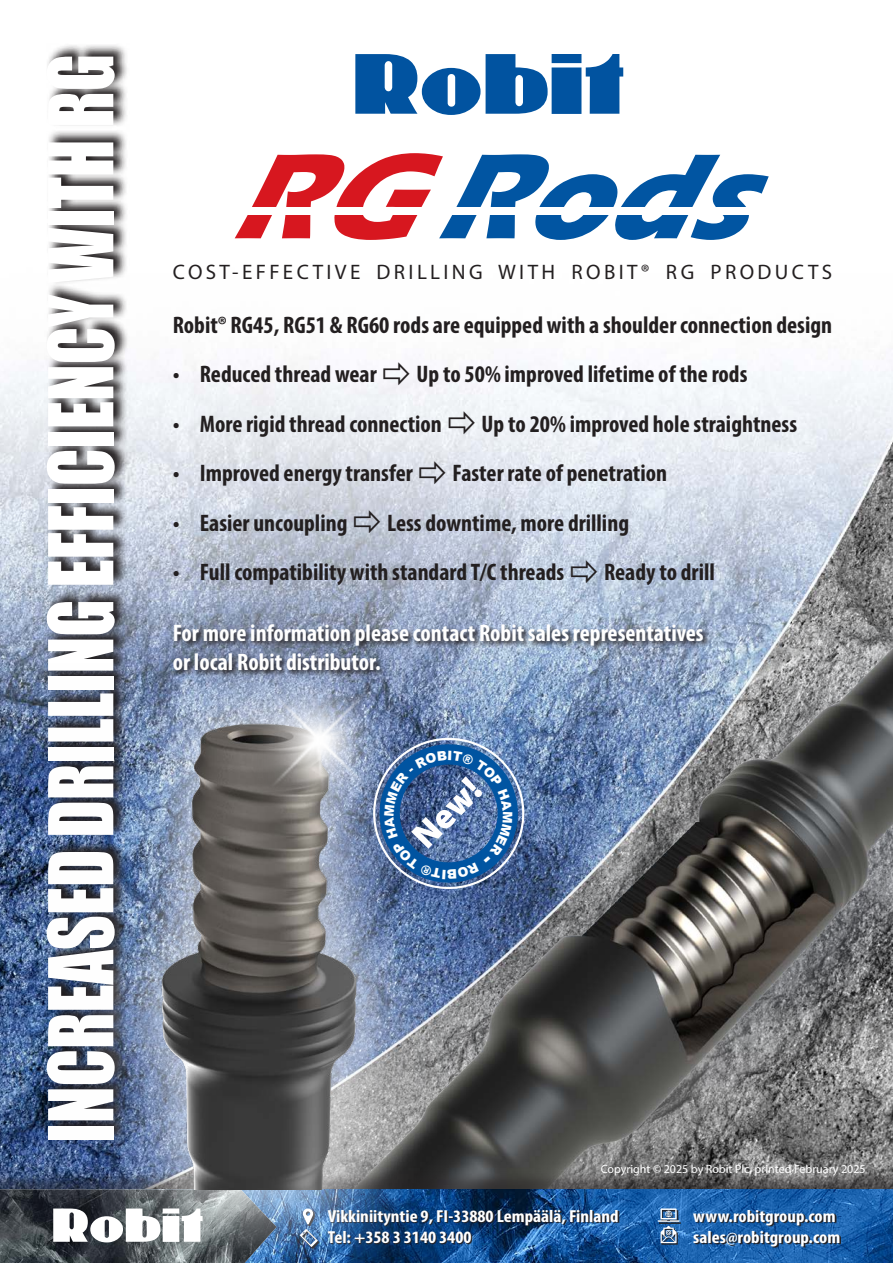
<style>
.page{position:relative;width:893px;height:1263px;background:#fff}
.page>*{position:absolute;margin:0;border:0;box-sizing:border-box;transform-origin:0 0}
.t1{font:italic 700 125.4px "Eras ITC";color:#0155a2}
.t2{font:82.5px "Impact";color:#fff;scale:.82 1}
.t3{font:35.85px "Myriad Variable Concept";color:#fff}
.t4{font:700 condensed 24px "Myriad Pro";color:#231f20}
.t5{font:700 condensed 24px/28.8px "Myriad Pro";color:#fff}
.t6{font:21px "Myriad Pro";letter-spacing:.16em;color:#231f20}
.t7{font:17.4px/20.9px "Myriad Variable Concept";color:#fff;scale:1.09 1}
.t8{font:12px "Myriad Pro";color:#fff}
.s1{color:#d7171f}
</style>
<div class="page">
<img style="left:0;top:358px;width:893px;height:306px">
<img style="left:588px;top:626px;width:305px;height:544px">
<svg style="left:46px;top:45px;width:83px;height:619px"></svg>
<svg style="left:355px;top:54px;width:125px;height:61px"></svg>
<svg style="left:486px;top:54px;width:137px;height:60px"></svg>
<div style="left:0;top:1170px;width:893px;height:93px;background:#231f20;opacity:.5"></div>
<img style="left:457px;top:1189px;width:436px;height:74px">
<svg style="left:457px;top:1211px;width:162px;height:33px"></svg>
<svg style="left:695px;top:1211px;width:146px;height:36px"></svg>
<svg style="left:0;top:1190px;width:60px;height:73px"></svg>
<svg style="left:679px;top:1210px;width:2px;height:13px"></svg>
<svg style="left:662px;top:1243px;width:16px;height:1px"></svg>
<svg style="left:658px;top:1208px;width:21px;height:35px"></svg>
<div style="left:60px;top:622px;width:397px;height:641px;background:#fff;opacity:.75"></div>
<img style="left:0;top:664px;width:588px;height:526px">
<svg style="left:482px;top:623px;width:228px;height:55px"></svg>
<img style="left:136px;top:610px;width:346px;height:365px">
<svg style="left:384px;top:362px;width:26px;height:23px"></svg>
<svg style="left:449px;top:412px;width:26px;height:22px"></svg>
<svg style="left:420px;top:461px;width:26px;height:23px"></svg>
<svg style="left:354px;top:511px;width:26px;height:22px"></svg>
<svg style="left:571px;top:560px;width:26px;height:23px"></svg>
<svg style="left:359px;top:723px;width:172px;height:180px"></svg>
<h2 class="t2" style="left:17px;top:1143px;width:1329px;rotate:-90deg">INCREASED DRILLING EFFICIENCY WITH RG</h2>
<h1 class="t1" style="left:229px;top:124px;width:586px"><span class="s1">RG</span>Rods</h1>
<p class="t6" style="left:173px;top:259px;width:661px">COST-EFFECTIVE DRILLING WITH ROBIT® RG PRODUCTS</p>
<p class="t4" style="left:173px;top:310px;width:661px">Robit® RG45, RG51 &amp; RG60 rods are equipped with a shoulder connection design</p>
<p class="t4" style="left:173px;top:359px;width:206px">• Reduced thread wear</p>
<p class="t4" style="left:416px;top:359px;width:332px">Up to 50% improved lifetime of the rods</p>
<p class="t4" style="left:173px;top:409px;width:271px">• More rigid thread connection</p>
<p class="t4" style="left:482px;top:409px;width:317px">Up to 20% improved hole straightness</p>
<p class="t4" style="left:173px;top:458px;width:242px">• Improved energy transfer</p>
<p class="t4" style="left:452px;top:458px;width:216px">Faster rate of penetration</p>
<p class="t4" style="left:173px;top:508px;width:176px">• Easier uncoupling</p>
<p class="t4" style="left:387px;top:508px;width:243px">Less downtime, more drilling</p>
<p class="t4" style="left:173px;top:557px;width:393px">• Full compatibility with standard T/C threads</p>
<p class="t4" style="left:604px;top:557px;width:112px">Ready to drill</p>
<p class="t5" style="left:173px;top:619px;width:532px">For more information please contact Robit sales representatives or local Robit distributor.</p>
<h3 class="t3" style="left:403px;top:827px;width:83px;rotate:-46deg">New!</h3>
<p class="t8" style="left:601px;top:1161px;width:267px">Copyright © 2025 by Robit Plc, printed February 2025</p>
<p class="t7" style="left:328px;top:1205px;width:268px">Vikkiniityntie 9, FI-33880 Lempäälä, Finland<br>Tel: +358 3 3140 3400</p>
<p class="t7" style="left:693px;top:1205px;width:136px">www.robitgroup.com sales@robitgroup.com</p>
</div>
